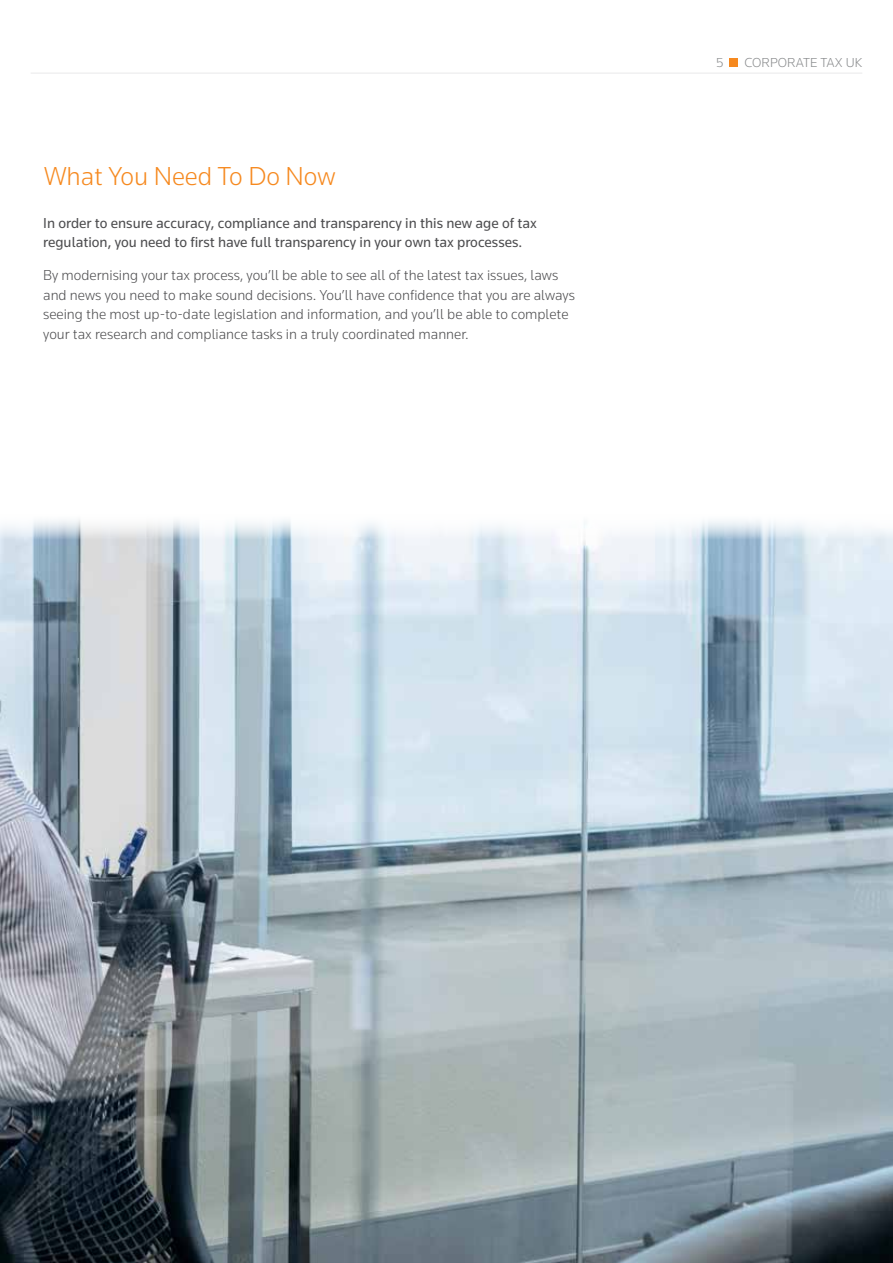
<style>
.page{position:relative;width:893px;height:1263px;background:#fff}
.page>*{position:absolute;margin:0;border:0;box-sizing:border-box;transform-origin:0 0}
.t1{font:300 27px "Knowledge";letter-spacing:-.005em;color:#f6891f}
.t2{font:300 15px/19.5px "Knowledge";color:#4d4d4f}
.t3{font:15px/19.5px "Knowledge";color:#4d4d4f}
.t4{font:300 13.5px "Knowledge";color:#86888a}
</style>
<div class="page">
<img style="left:0;top:519px;width:893px;height:744px">
<hr style="left:31px;top:73px;width:831px;height:1px;background:#e9e9ea">
<div style="left:729px;top:58px;width:9px;height:9px;background:#f6891f"></div>
<h1 class="t1" style="left:44px;top:160px;width:293px">What You Need To Do Now</h1>
<p class="t3" style="left:43px;top:213px;width:495px">In order to ensure accuracy, compliance and transparency in this new age of tax regulation, you need to first have full transparency in your own tax processes.</p>
<p class="t2" style="left:43px;top:265px;width:533px">By modernising your tax process, you’ll be able to see all of the latest tax issues, laws and news you need to make sound decisions. You’ll have confidence that you are always seeing the most up-to-date legislation and information, and you’ll be able to complete your tax research and compliance tasks in a truly coordinated manner.</p>
<p class="t4" style="left:716px;top:54px;width:9px">5</p>
<p class="t4" style="left:744px;top:54px;width:119px">CORPORATE TAX UK</p>
</div>
